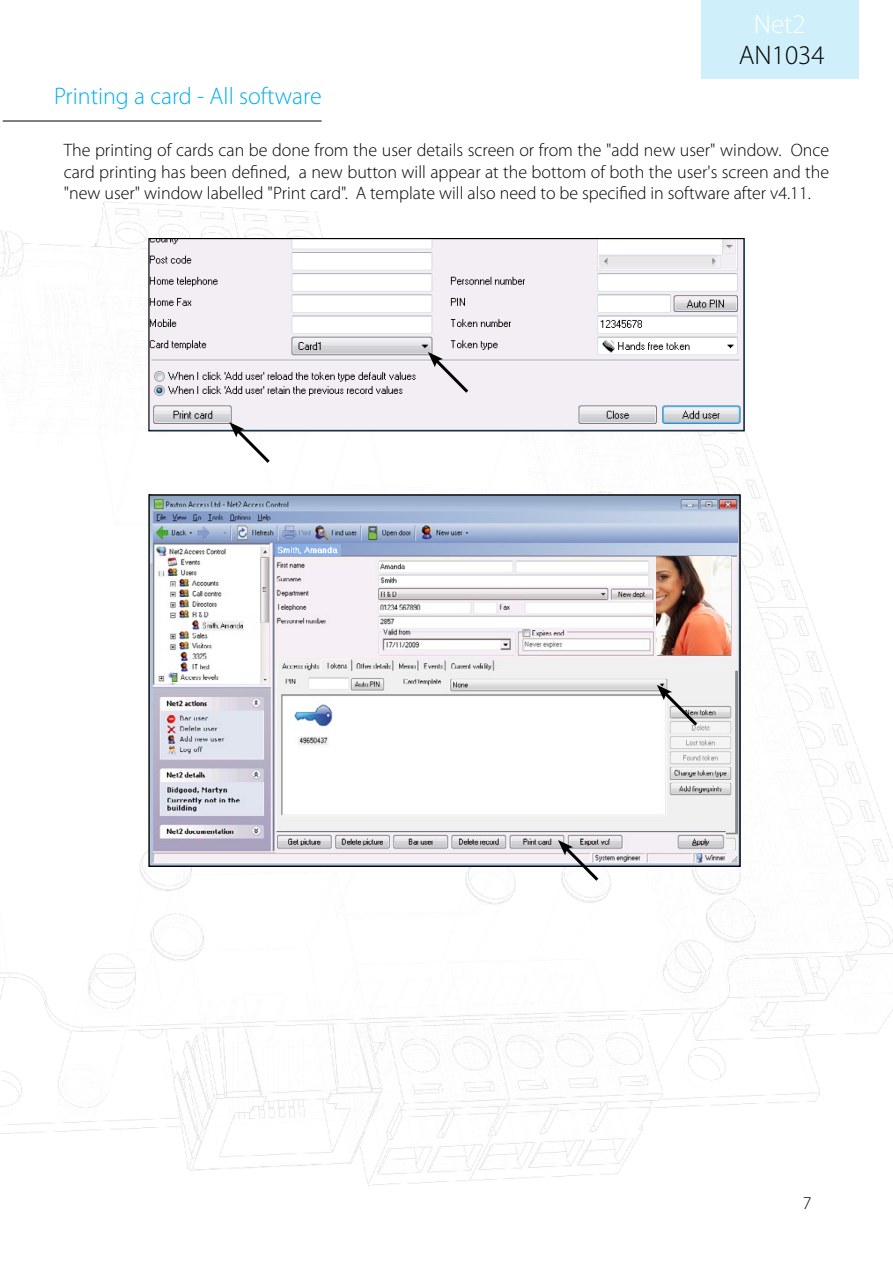
<style>
.page{position:relative;width:893px;height:1263px;background:#fff}
.page>*{position:absolute;margin:0;border:0;box-sizing:border-box;transform-origin:0 0}
.t1{font:300 27px "Myriad Pro";color:#000}
.t2{font:300 27px "Myriad Pro";color:#fff}
.t3{font:300 24px "Myriad Pro";color:#00aeef}
.t4{font:300 18px/21.6px "Myriad Pro";color:#000;text-align:justify}
</style>
<div class="page">
<img style="left:0;top:201px;width:893px;height:985px">
<div style="left:702px;top:0;width:157px;height:79px;background:#cfeffb"></div>
<img style="left:150px;top:496px;width:589px;height:368px">
<div style="left:202px;top:619px;width:48px;height:12px;background:#fff"></div>
<img style="left:375px;top:559px;width:280px;height:28px">
<img style="left:201px;top:620px;width:43px;height:11px">
<img style="left:275px;top:545px;width:66px;height:10px">
<img style="left:657px;top:557px;width:73px;height:97px">
<img style="left:276px;top:659px;width:462px;height:193px">
<img style="left:150px;top:240px;width:593px;height:189px">
<div style="left:148px;top:238px;width:597px;height:193px;border:1px solid #000"></div>
<svg style="left:428px;top:352px;width:43px;height:44px"></svg>
<svg style="left:229px;top:422px;width:44px;height:44px"></svg>
<svg style="left:657px;top:685px;width:43px;height:44px"></svg>
<hr style="left:3px;top:121px;width:319px;height:1px;background:#000">
<img style="left:276px;top:831px;width:450px;height:20px">
<svg style="left:558px;top:840px;width:44px;height:44px"></svg>
<h1 class="t2" style="left:754px;top:8px;width:53px">Net2</h1>
<h1 class="t1" style="left:739px;top:39px;width:87px">AN1034</h1>
<h2 class="t3" style="left:54px;top:82px;width:269px">Printing a card - All software</h2>
<p class="t4" style="left:64px;top:139px;width:767px">The printing of cards can be done from the user details screen or from the "add new user" window. Once card printing has been defined, a new button will appear at the bottom of both the user's screen and the "new user" window labelled "Print card". A template will also need to be specified in software after v4.11.</p>
<p class="t4" style="left:803px;top:1192px;width:10px">7</p>
</div>
